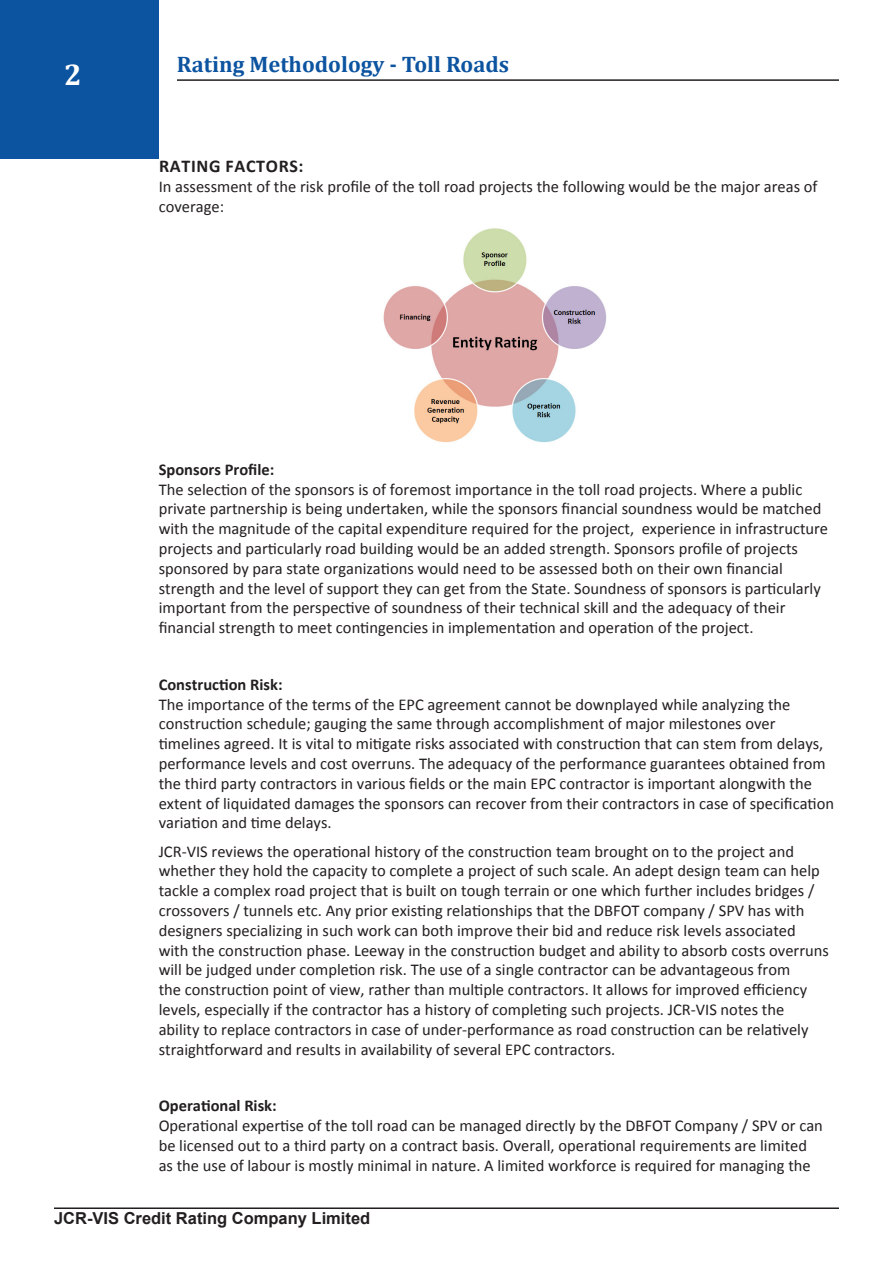
<style>
.page{position:relative;width:893px;height:1263px;background:#fff}
.page>*{position:absolute;margin:0;border:0;box-sizing:border-box;transform-origin:0 0}
.t1{font:700 30px "Cambria";color:#fff}
.t2{font:700 22.5px "Cambria";color:#0c53a0}
.t3{font:700 18px "Calibri";letter-spacing:.04em;color:#231f20}
.t4{font:16.5px/19.8px "Calibri";color:#231f20}
.t5{font:700 16.5px "Calibri";color:#231f20}
.t6{font:700 16.5px "Arial";color:#231f20}
</style>
<div class="page">
<div style="left:0;top:0;width:159px;height:159px;background:#0c53a0"></div>
<img style="left:383px;top:228px;width:223px;height:215px">
<hr style="left:177px;top:79px;width:662px;height:2px;background:#231f20">
<hr style="left:54px;top:1207px;width:785px;height:2px;background:#231f20">
<p class="t1" style="left:64px;top:54px;width:19px">2</p>
<p class="t2" style="left:177px;top:48px;width:334px">Rating Methodology - Toll Roads</p>
<p class="t3" style="left:159px;top:155px;width:146px">RATING FACTORS:</p>
<p class="t4" style="left:159px;top:177px;width:660px">In assessment of the risk profile of the toll road projects the following would be the major areas of coverage:</p>
<p class="t5" style="left:159px;top:459px;width:117px">Sponsors Profile:</p>
<p class="t4" style="left:159px;top:479px;width:671px">The selection of the sponsors is of foremost importance in the toll road projects. Where a public private partnership is being undertaken, while the sponsors financial soundness would be matched with the magnitude of the capital expenditure required for the project, experience in infrastructure projects and particularly road building would be an added strength. Sponsors profile of projects sponsored by para state organizations would need to be assessed both on their own financial strength and the level of support they can get from the State. Soundness of sponsors is particularly important from the perspective of soundness of their technical skill and the adequacy of their financial strength to meet contingencies in implementation and operation of the project.</p>
<p class="t5" style="left:159px;top:674px;width:125px">Construction Risk:</p>
<p class="t4" style="left:159px;top:694px;width:677px">The importance of the terms of the EPC agreement cannot be downplayed while analyzing the construction schedule; gauging the same through accomplishment of major milestones over timelines agreed. It is vital to mitigate risks associated with construction that can stem from delays, performance levels and cost overruns. The adequacy of the performance guarantees obtained from the third party contractors in various fields or the main EPC contractor is important alongwith the extent of liquidated damages the sponsors can recover from their contractors in case of specification variation and time delays.</p>
<p class="t4" style="left:159px;top:841px;width:672px">JCR-VIS reviews the operational history of the construction team brought on to the project and whether they hold the capacity to complete a project of such scale. An adept design team can help tackle a complex road project that is built on tough terrain or one which further includes bridges / crossovers / tunnels etc. Any prior existing relationships that the DBFOT company / SPV has with designers specializing in such work can both improve their bid and reduce risk levels associated with the construction phase. Leeway in the construction budget and ability to absorb costs overruns will be judged under completion risk. The use of a single contractor can be advantageous from<br>the construction point of view, rather than multiple contractors. It allows for improved efficiency levels, especially if the contractor has a history of completing such projects. JCR-VIS notes the ability to replace contractors in case of under-performance as road construction can be relatively straightforward and results in availability of several EPC contractors.</p>
<p class="t5" style="left:159px;top:1095px;width:120px">Operational Risk:</p>
<p class="t4" style="left:159px;top:1116px;width:666px">Operational expertise of the toll road can be managed directly by the DBFOT Company / SPV or can be licensed out to a third party on a contract basis. Overall, operational requirements are limited as the use of labour is mostly minimal in nature. A limited workforce is required for managing the</p>
<p class="t6" style="left:54px;top:1207px;width:318px">JCR-VIS Credit Rating Company Limited</p>
</div>
